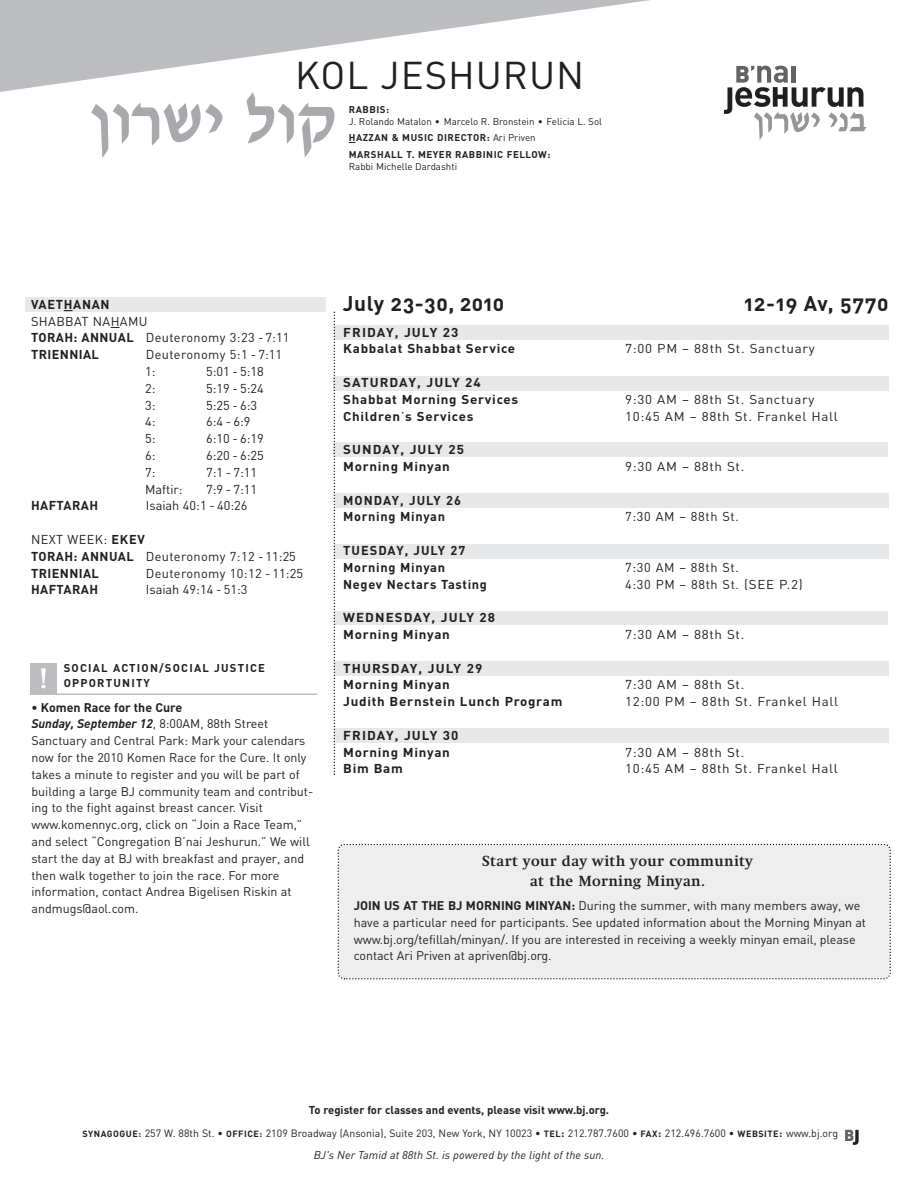
<style>
.page{position:relative;width:918px;height:1188px;background:#fff}
.page>*{position:absolute;margin:0;border:0;box-sizing:border-box;transform-origin:0 0}
.t1{font:69px "David D Bold";letter-spacing:.01em;color:#a8a9ad}
.t2{font:38.25px "DIN";letter-spacing:.025em;color:#231f20}
.t3{font:700 28.8px "Swift LT Pro";color:#fff}
.t4{font:21px "DIN Bold Alternate";letter-spacing:.03em;color:#231f20}
.t5{font:700 15px/19.5px "Swift LT Pro";letter-spacing:.02em;color:#231f20;text-align:center}
.t6{font:700 12.75px/16.8px "DIN";letter-spacing:.055em;color:#231f20;scale:1.05 1}
.t7{font:12.75px "DIN";letter-spacing:.05em;color:#231f20;scale:1.05 1}
.t8{font:12.75px/16.8px "DIN";letter-spacing:.03em;color:#231f20}
.t9{font:12.75px "DIN";letter-spacing:.05em;color:#231f20}
.t10{font:700 12.75px/16.8px "DIN";letter-spacing:.055em;color:#231f20}
.t11{font:12.75px "DIN";color:#231f20}
.t12{font:700 12.75px "DIN";letter-spacing:.035em;color:#231f20}
.t13{font:12.45px/16.8px "DIN";color:#231f20}
.t14{font:700 11.25px "DIN";color:#231f20}
.t15{font:italic 11.25px "DIN";letter-spacing:.005em;color:#231f20}
.t16{font:700 11.25px "DIN";letter-spacing:.105em;color:#231f20}
.t17{font:10.5px "DIN";letter-spacing:.005em;color:#231f20}
.t18{font:9.75px/16.5px "DIN";color:#231f20}
.t19{font:700 9.75px "DIN";letter-spacing:.055em;color:#231f20}
.s1{font-weight:700}
.s2{font-weight:400}
.s3{font-weight:700;font-style:italic}
.s4{font-weight:700;font-size:9px}
</style>
<div class="page">
<div style="left:25px;top:298px;width:301px;height:14px;background:#e7e8e9"></div>
<div style="left:334px;top:325px;width:555px;height:14px;background:#e7e8e9"></div>
<div style="left:333px;top:443px;width:555px;height:14px;background:#e7e8e9"></div>
<div style="left:334px;top:662px;width:555px;height:14px;background:#e7e8e9"></div>
<div style="left:334px;top:544px;width:555px;height:14px;background:#e7e8e9"></div>
<div style="left:333px;top:377px;width:556px;height:14px;background:#e7e8e9"></div>
<div style="left:335px;top:494px;width:554px;height:14px;background:#e7e8e9"></div>
<div style="left:334px;top:612px;width:554px;height:13px;background:#e7e8e9"></div>
<div style="left:334px;top:729px;width:555px;height:14px;background:#e7e8e9"></div>
<svg style="left:0;top:0;width:650px;height:92px"></svg>
<svg style="left:724px;top:66px;width:143px;height:74px"></svg>
<svg style="left:845px;top:1130px;width:14px;height:15px"></svg>
<svg style="left:334px;top:312px;width:1px;height:463px"></svg>
<hr style="left:31px;top:693px;width:286px;height:2px;background:#bcbdc0">
<div style="left:30px;top:663px;width:27px;height:32px;background:#bcbdc0"></div>
<div style="left:337px;top:843px;width:554px;height:137px;background:#eeeeef"></div>
<h2 class="t2" style="left:295px;top:54px;width:291px">KOL JESHURUN</h2>
<h1 class="t1" style="left:89px;top:86px;width:248px">IURAH KUE</h1>
<p class="t19" style="left:349px;top:104px;width:42px">RABBIS:</p>
<p class="t18" style="left:349px;top:113px;width:255px">J. Rolando Matalon • Marcelo R. Bronstein • Felicia L. Sol<br><span class="s1">HAZZAN &amp; MUSIC DIRECTOR:</span> Ari Priven<br><span class="s1">MARSHALL T. MEYER RABBINIC FELLOW:</span></p>
<p class="t18" style="left:349px;top:159px;width:110px">Rabbi Michelle Dardashti</p>
<p class="t10" style="left:31px;top:296px;width:80px">VAETHANAN</p>
<p class="t8" style="left:31px;top:313px;width:260px">SHABBAT NAHAMU<br><span class="s1">TORAH: ANNUAL</span> Deuteronomy 3:23 - 7:11<br><span class="s1">TRIENNIAL</span></p>
<p class="t8" style="left:145px;top:346px;width:139px">Deuteronomy 5:1 - 7:11<br>1:</p>
<p class="t9" style="left:206px;top:364px;width:59px">5:01 - 5:18</p>
<p class="t9" style="left:145px;top:381px;width:12px">2:</p>
<p class="t9" style="left:206px;top:381px;width:59px">5:19 - 5:24</p>
<p class="t9" style="left:145px;top:398px;width:12px">3:</p>
<p class="t9" style="left:206px;top:398px;width:53px">5:25 - 6:3</p>
<p class="t9" style="left:145px;top:415px;width:12px">4:</p>
<p class="t9" style="left:206px;top:415px;width:46px">6:4 - 6:9</p>
<p class="t9" style="left:145px;top:431px;width:12px">5:</p>
<p class="t9" style="left:206px;top:431px;width:59px">6:10 - 6:19</p>
<p class="t9" style="left:145px;top:448px;width:12px">6:</p>
<p class="t9" style="left:206px;top:448px;width:59px">6:20 - 6:25</p>
<p class="t9" style="left:145px;top:465px;width:12px">7:</p>
<p class="t9" style="left:206px;top:465px;width:53px">7:1 - 7:11</p>
<p class="t9" style="left:145px;top:482px;width:39px">Maftir:</p>
<p class="t9" style="left:206px;top:482px;width:53px">7:9 - 7:11</p>
<p class="t12" style="left:31px;top:499px;width:69px">HAFTARAH</p>
<p class="t11" style="left:146px;top:499px;width:103px">Isaiah 40:1 - 40:26</p>
<p class="t8" style="left:31px;top:531px;width:266px">NEXT WEEK: <span class="s1">EKEV<br>TORAH: ANNUAL</span> Deuteronomy 7:12 - 11:25<br><span class="s1">TRIENNIAL</span></p>
<p class="t8" style="left:146px;top:565px;width:159px">Deuteronomy 10:12 - 11:25</p>
<p class="t12" style="left:31px;top:583px;width:69px">HAFTARAH</p>
<p class="t11" style="left:146px;top:583px;width:103px">Isaiah 49:14 - 51:3</p>
<h3 class="t4" style="left:343px;top:292px;width:163px">July 23-30, 2010</h3>
<h3 class="t4" style="left:744px;top:292px;width:146px">12-19 Av, 5770</h3>
<p class="t6" style="left:343px;top:324px;width:165px">FRIDAY, JULY 23<br>Kabbalat Shabbat Service</p>
<p class="t7" style="left:625px;top:342px;width:182px">7:00 PM – 88th St. Sanctuary</p>
<p class="t6" style="left:343px;top:374px;width:168px">SATURDAY, JULY 24<br>Shabbat Morning Services</p>
<p class="t7" style="left:625px;top:392px;width:182px">9:30 AM – 88th St. Sanctuary</p>
<p class="t6" style="left:343px;top:408px;width:126px">Children<span class="s2">’</span>s Services</p>
<p class="t7" style="left:625px;top:409px;width:204px">10:45 AM – 88th St. Frankel Hall</p>
<p class="t6" style="left:343px;top:441px;width:117px">SUNDAY, JULY 25<br>Morning Minyan</p>
<p class="t7" style="left:625px;top:459px;width:115px">9:30 AM – 88th St.</p>
<p class="t10" style="left:343px;top:492px;width:119px">MONDAY, JULY 26<br>Morning Minyan</p>
<p class="t10" style="left:343px;top:542px;width:124px">TUESDAY, JULY 27<br>Morning Minyan</p>
<p class="t9" style="left:625px;top:510px;width:115px">7:30 AM – 88th St.</p>
<p class="t9" style="left:625px;top:560px;width:115px">7:30 AM – 88th St.</p>
<p class="t10" style="left:343px;top:576px;width:145px">Negev Nectars Tasting</p>
<p class="t9" style="left:625px;top:577px;width:179px">4:30 PM – 88th St. (SEE P.2)</p>
<p class="t6" style="left:343px;top:609px;width:146px">WEDNESDAY, JULY 28<br>Morning Minyan</p>
<p class="t7" style="left:625px;top:627px;width:115px">7:30 AM – 88th St.</p>
<p class="t16" style="left:64px;top:662px;width:203px">SOCIAL ACTION/SOCIAL JUSTICE</p>
<h3 class="t3" style="left:40px;top:668px;width:10px">!</h3>
<p class="t16" style="left:64px;top:677px;width:88px">OPPORTUNITY</p>
<p class="t13" style="left:31px;top:699px;width:283px"><span class="s1">• Komen Race for the Cure<br></span><span class="s3">Sunday, September 12</span>, 8:00AM, 88th Street Sanctuary and Central Park: Mark your calendars now for the 2010 Komen Race for the Cure. It only takes a minute to register and you will be part of building a large BJ community team and contribut&shy;ing to the fight against breast cancer. Visit www.komennyc.org, click on “Join a Race Team,” and select “Congregation B’nai Jeshurun.” We will start the day at BJ with breakfast and prayer, and then walk together to join the race. For more information, contact Andrea Bigelisen Riskin at andmugs@aol.com.</p>
<p class="t6" style="left:343px;top:660px;width:134px">THURSDAY, JULY 29<br>Morning Minyan</p>
<p class="t7" style="left:625px;top:678px;width:115px">7:30 AM – 88th St.</p>
<p class="t6" style="left:343px;top:693px;width:210px">Judith Bernstein Lunch Program</p>
<p class="t7" style="left:625px;top:694px;width:204px">12:00 PM – 88th St. Frankel Hall</p>
<p class="t6" style="left:343px;top:727px;width:111px">FRIDAY, JULY 30<br>Morning Minyan</p>
<p class="t7" style="left:625px;top:745px;width:115px">7:30 AM – 88th St.</p>
<p class="t6" style="left:343px;top:761px;width:58px">Bim Bam</p>
<p class="t7" style="left:625px;top:762px;width:204px">10:45 AM – 88th St. Frankel Hall</p>
<p class="t5" style="left:482px;top:853px;width:272px">Start your day with your community at the Morning Minyan.</p>
<p class="t13" style="left:354px;top:897px;width:514px"><span class="s1">JOIN US AT THE BJ MORNING MINYAN:</span> During the summer, with many members away, we have a particular need for participants. See updated information about the Morning Minyan at www.bj.org/tefillah/minyan/. If you are interested in receiving a weekly minyan email, please contact Ari Priven at apriven@bj.org.</p>
<p class="t14" style="left:309px;top:1103px;width:302px">To register for classes and events, please visit www.bj.org.</p>
<p class="t17" style="left:82px;top:1127px;width:757px"><span class="s4">SYNAGOGUE:</span> 257 W. 88th St. • <span class="s4">OFFICE:</span> 2109 Broadway (Ansonia), Suite 203, New York, NY 10023 • <span class="s4">TEL</span><span class="s1">:</span> 212.787.7600 • <span class="s4">FAX</span><span class="s1">:</span> 212.496.7600 • <span class="s4">WEBSITE</span><span class="s1">:</span> www.bj.org</p>
<p class="t15" style="left:314px;top:1148px;width:292px">BJ's Ner Tamid at 88th St. is powered by the light of the sun.</p>
</div>
